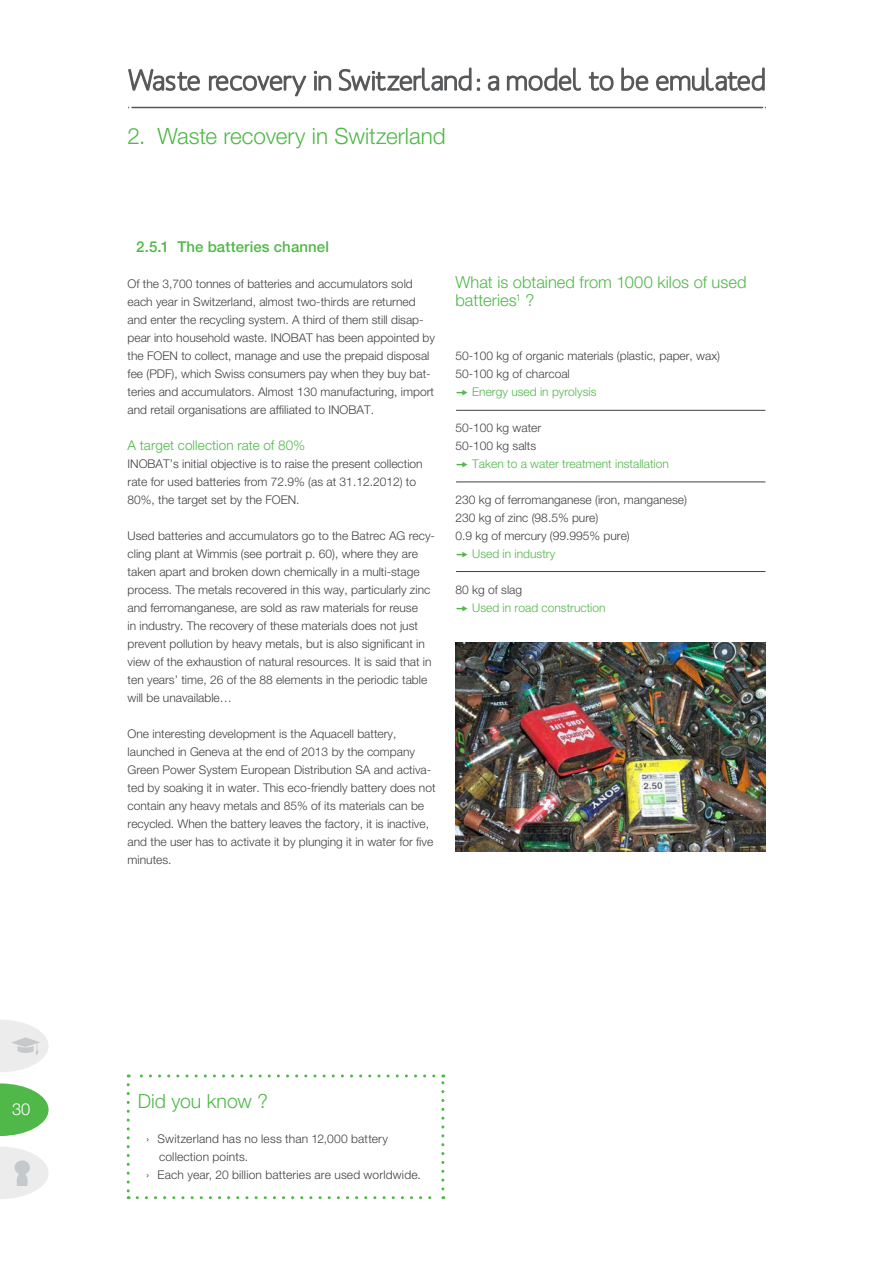
<style>
.page{position:relative;width:893px;height:1263px;background:#fff}
.page>*{position:absolute;margin:0;border:0;box-sizing:border-box;transform-origin:0 0}
.t1{font:300 22.5px "Helvetica Neue LT Std";color:#50b848}
.A_savoir_titre_box{font:300 19.5px "Helvetica Neue LT Std";letter-spacing:-.005em;color:#50b848}
.sous-titre_vert_gras{font:300 16.5px/18px "Helvetica Neue LT Std";color:#50b848}
.t2{font:300 16.5px "Helvetica Neue LT Std";color:#fff}
.t3{font:500 15px "Helvetica Neue LT Std";letter-spacing:.005em;color:#50b848}
.sous-titre_vert_gras-2{font:300 13.5px "Helvetica Neue LT Std";letter-spacing:.01em;color:#50b848}
.t4{font:300 12px/18px "Helvetica Neue LT Std";color:#414042}
.t5{font:300 12px/18px "Helvetica Neue LT Std";color:#50b848}
.s1{color:#414042}
</style>
<div class="page">
<svg style="left:0;top:1083px;width:49px;height:53px"></svg>
<svg style="left:0;top:1020px;width:49px;height:52px"></svg>
<svg style="left:0;top:1147px;width:49px;height:52px"></svg>
<hr style="left:131px;top:107px;width:632px;height:1px;background:#58595b">
<svg style="left:128px;top:69px;width:72px;height:22px"></svg>
<svg style="left:208px;top:75px;width:99px;height:22px"></svg>
<svg style="left:314px;top:70px;width:18px;height:21px"></svg>
<svg style="left:338px;top:67px;width:143px;height:24px"></svg>
<svg style="left:487px;top:75px;width:13px;height:16px"></svg>
<svg style="left:506px;top:67px;width:75px;height:24px"></svg>
<svg style="left:588px;top:67px;width:61px;height:24px"></svg>
<svg style="left:656px;top:67px;width:109px;height:24px"></svg>
<svg style="left:127px;top:1085px;width:3px;height:114px"></svg>
<svg style="left:137px;top:1196px;width:307px;height:3px"></svg>
<svg style="left:441px;top:1074px;width:3px;height:115px"></svg>
<svg style="left:128px;top:1074px;width:306px;height:3px"></svg>
<img style="left:456px;top:643px;width:309px;height:208px">
<hr style="left:456px;top:410px;width:309px;height:1px;background:#414042">
<hr style="left:456px;top:481px;width:309px;height:1px;background:#414042">
<hr style="left:456px;top:571px;width:309px;height:1px;background:#414042">
<h3 class="t2" style="left:12px;top:1099px;width:20px">30</h3>
<h1 class="t1" style="left:128px;top:122px;width:320px">2. Waste recovery in Switzerland</h1>
<p class="t3" style="left:136px;top:238px;width:195px">2.5.1 The batteries channel</p>
<p class="t4" style="left:128px;top:274px;width:309px">Of the 3,700 tonnes of batteries and accumulators sold each year in Switzerland, almost two-thirds are returned and enter the recycling system. A third of them still disap&shy;pear into household waste. INOBAT has been appointed by the FOEN to collect, manage and use the prepaid disposal fee (PDF), which Swiss consumers pay when they buy bat&shy;teries and accumulators. Almost 130 manufacturing, import and retail organisations are affiliated to INOBAT.</p>
<p class="sous-titre_vert_gras-2" style="left:128px;top:437px;width:179px">A target collection rate of 80%</p>
<p class="t4" style="left:128px;top:454px;width:297px">INOBAT’s initial objective is to raise the present collection rate for used batteries from 72.9% (as at 31.12.2012) to<br>80%, the target set by the FOEN.</p>
<p class="t4" style="left:128px;top:526px;width:309px">Used batteries and accumulators go to the Batrec AG recy&shy;cling plant at Wimmis (see portrait p. 60), where they are taken apart and broken down chemically in a multi-stage process. The metals recovered in this way, particularly zinc and ferromanganese, are sold as raw materials for reuse<br>in industry. The recovery of these materials does not just prevent pollution by heavy metals, but is also significant in view of the exhaustion of natural resources. It is said that in ten years’ time, 26 of the 88 elements in the periodic table will be unavailable…</p>
<p class="t4" style="left:128px;top:724px;width:310px">One interesting development is the Aquacell battery, launched in Geneva at the end of 2013 by the company Green Power System European Distribution SA and activa&shy;ted by soaking it in water. This eco-friendly battery does not contain any heavy metals and 85% of its materials can be recycled. When the battery leaves the factory, it is inactive, and the user has to activate it by plunging it in water for five minutes.</p>
<p class="sous-titre_vert_gras" style="left:455px;top:273px;width:293px">What is obtained from 1000 kilos of used batteries<sup>1</sup> ?</p>
<p class="t4" style="left:455px;top:346px;width:266px">50-100 kg of organic materials (plastic, paper, wax)</p>
<p class="t4" style="left:455px;top:364px;width:116px">50-100 kg of charcoal</p>
<p class="t5" style="left:472px;top:382px;width:126px">Energy used in pyrolysis</p>
<p class="t4" style="left:455px;top:418px;width:87px">50-100 kg water</p>
<p class="t4" style="left:455px;top:436px;width:82px">50-100 kg salts</p>
<p class="t5" style="left:472px;top:454px;width:198px">Taken to a water treatment installation</p>
<p class="t4" style="left:455px;top:490px;width:233px">230 kg of ferromanganese (iron, manganese)</p>
<p class="t4" style="left:455px;top:508px;width:144px">230 kg of zinc (98.5% pure)</p>
<p class="t4" style="left:455px;top:526px;width:176px">0.9 kg of mercury (99.995% pure)</p>
<p class="t5" style="left:472px;top:544px;width:85px">Used in industry</p>
<p class="t5" style="left:472px;top:580px;width:135px;text-indent:-17px"><span class="s1">80 kg of slag<br></span>Used in road construction</p>
<p class="A_savoir_titre_box" style="left:138px;top:1089px;width:132px">Did you know ?</p>
<p class="t4" style="left:159px;top:1130px;width:231px;text-indent:-13px">›› Switzerland has no less than 12,000 battery collection points.</p>
<p class="t4" style="left:146px;top:1166px;width:276px">›› Each year, 20 billion batteries are used worldwide.</p>
</div>
